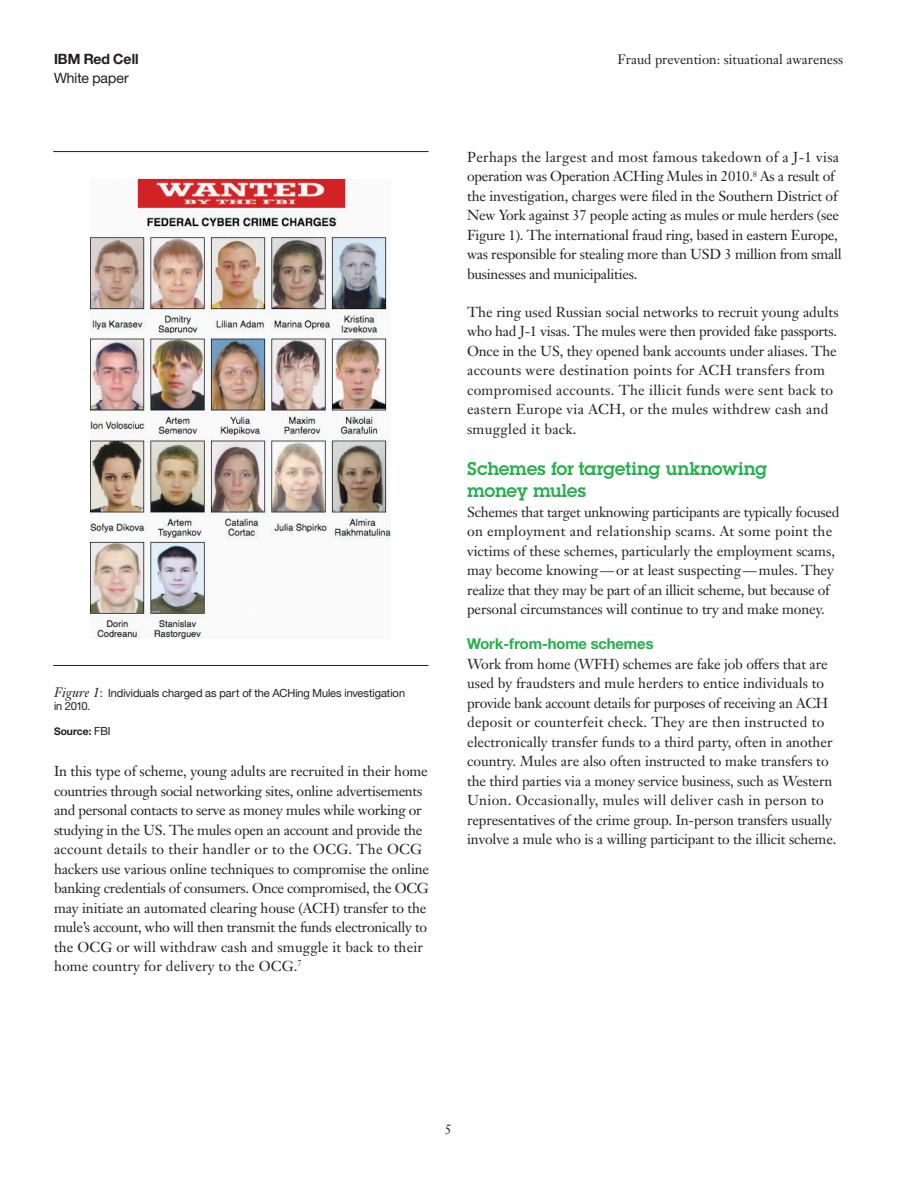
<style>
.page{position:relative;width:918px;height:1188px;background:#fff}
.page>*{position:absolute;margin:0;border:0;box-sizing:border-box;transform-origin:0 0}
._2A_head__color{font:18px/22.5px "Lubalin Demifor IBM";color:#24b04b}
._2B_sub_head_1__colo{font:15px "Helv Neue Boldfor IBM";color:#24b04b}
._2C_body{font:14.25px/19.5px "Janson Text LT Pro";letter-spacing:-.01em;color:#231f20}
._2C_body-2{font:14.25px/19.5px "Janson Text LT Pro";letter-spacing:.02em;color:#231f20}
.t1{font:14.25px "Helv Neue Romanfor IBM";color:#231f20}
.t2{font:14.25px "Helv Neue Boldfor IBM";color:#231f20}
.t3{font:13.5px "Janson Text LT Pro";color:#231f20}
._2E_figure_caption{font:11.25px/13.5px "Helv Neue Romanfor IBM";color:#231f20}
._2E_figure_caption-2{font:10.5px "Helv Neue Boldfor IBM";color:#231f20}
.s1{font-family:"Janson Text LT Pro";font-style:italic;font-size:13.5px}
.s2{font-family:"Helv Neue Romanfor IBM";font-size:11.25px}
</style>
<div class="page">
<img style="left:91px;top:180px;width:300px;height:458px">
<hr style="left:53px;top:151px;width:375px;height:1px;background:#231f20">
<hr style="left:53px;top:665px;width:375px;height:1px;background:#231f20">
<p class="t2" style="left:54px;top:50px;width:86px">IBM Red Cell</p>
<p class="t3" style="left:618px;top:51px;width:227px">Fraud prevention: situational awareness</p>
<p class="t1" style="left:54px;top:69px;width:76px">White paper</p>
<p class="_2E_figure_caption" style="left:54px;top:686px;width:353px"><span class="s1">Figure 1</span>: Individuals charged as part of the ACHing Mules investigation in 2010.</p>
<p class="_2E_figure_caption-2" style="left:54px;top:724px;width:58px">Source: <span class="s2">FBI</span></p>
<p class="_2C_body" style="left:54px;top:761px;width:377px">In this type of scheme, young adults are recruited in their home countries through social networking sites, online advertisements and personal contacts to serve as money mules while working or studying in the US. The mules open an account and provide the account details to their handler or to the OCG. The OCG hackers use various online techniques to compromise the online banking credentials of consumers. Once compromised, the OCG may initiate an automated clearing house (ACH) transfer to the mule’s account, who will then transmit the funds electronically to the OCG or will withdraw cash and smuggle it back to their home country for delivery to the OCG.<sup>7</sup></p>
<p class="_2C_body" style="left:467px;top:147px;width:376px">Perhaps the largest and most famous takedown of a J-1 visa operation was Operation ACHing Mules in 2010.<sup>8</sup> As a result of the investigation, charges were filed in the Southern District of New York against 37 people acting as mules or mule herders (see Figure 1). The international fraud ring, based in eastern Europe, was responsible for stealing more than USD 3 million from small businesses and municipalities.</p>
<p class="_2C_body-2" style="left:467px;top:302px;width:373px">The ring used Russian social networks to recruit young adults who had J-1 visas. The mules were then provided fake passports.<br>Once in the US, they opened bank accounts under aliases. The accounts were destination points for ACH transfers from compromised accounts. The illicit funds were sent back to eastern Europe via ACH, or the mules withdrew cash and smuggled it back.</p>
<p class="_2A_head__color" style="left:467px;top:457px;width:302px">Schemes for targeting unknowing money mules</p>
<p class="_2C_body" style="left:467px;top:502px;width:374px">Schemes that target unknowing participants are typically focused on employment and relationship scams. At some point the victims of these schemes, particularly the employment scams, may become knowing—or at least suspecting—mules. They realize that they may be part of an illicit scheme, but because of personal circumstances will continue to try and make money.</p>
<p class="_2B_sub_head_1__colo" style="left:467px;top:634px;width:188px">Work-from-home schemes</p>
<p class="_2C_body" style="left:467px;top:654px;width:371px">Work from home (WFH) schemes are fake job offers that are used by fraudsters and mule herders to entice individuals to provide bank account details for purposes of receiving an ACH deposit or counterfeit check. They are then instructed to electronically transfer funds to a third party, often in another country. Mules are also often instructed to make transfers to the third parties via a money service business, such as Western Union. Occasionally, mules will deliver cash in person to representatives of the crime group. In-person transfers usually involve a mule who is a willing participant to the illicit scheme.</p>
<p class="t3" style="left:445px;top:1121px;width:9px">5</p>
</div>
